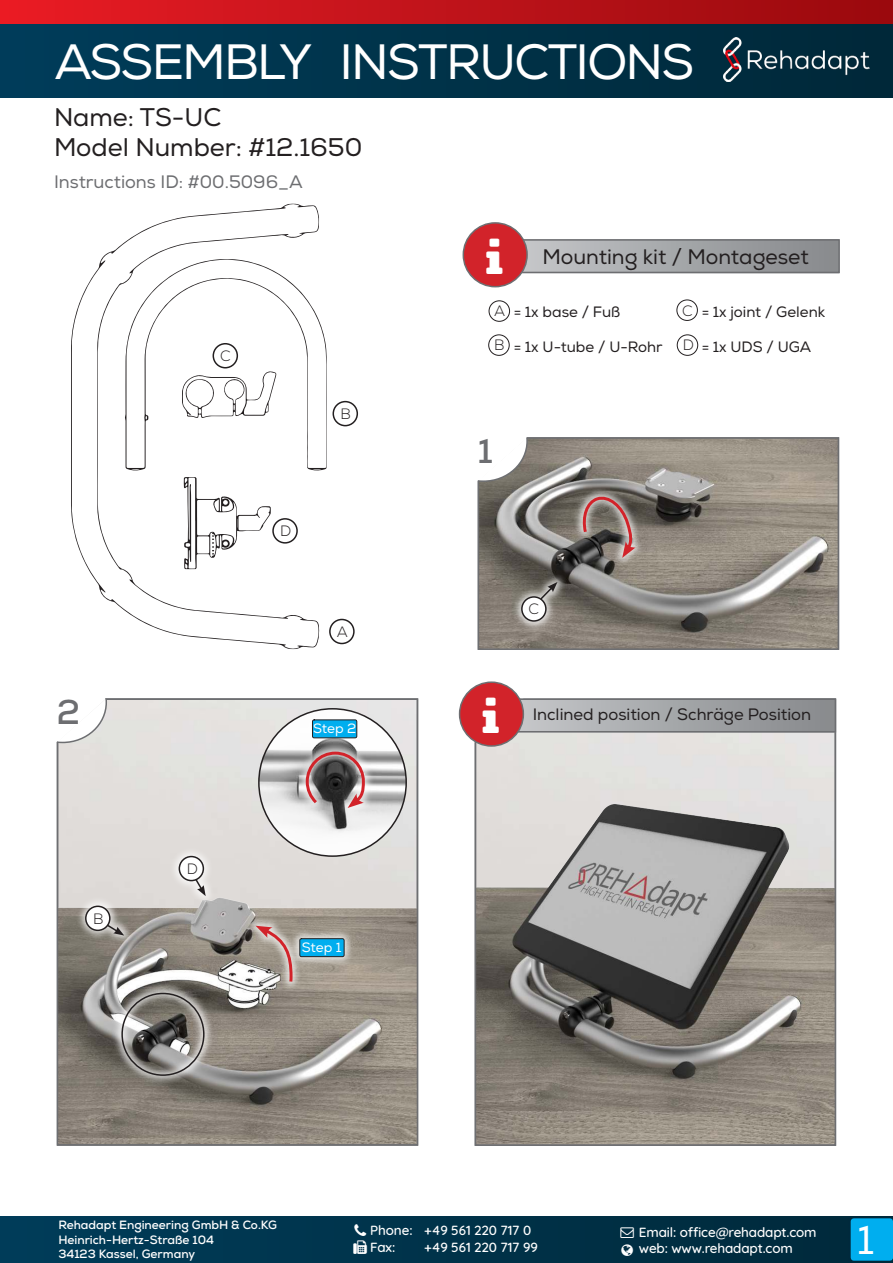
<style>
.page{position:relative;width:893px;height:1263px;background:#fff}
.page>*{position:absolute;margin:0;border:0;box-sizing:border-box;transform-origin:0 0}
.t1{font:49.5px "Nexa";letter-spacing:-.035em;color:#fff}
.t2{font:40.5px "Nexa";color:#fff}
.t3{font:700 34.5px "Nexa";color:#6d6e71}
.t4{font:700 31.5px "Nexa";color:#fff}
.t5{font:25.5px "Nexa";color:#231f20}
.t6{font:21px "Nexa";color:#231f20}
.t7{font:18px "Nexa";color:#6d6e71}
.t8{font:16.5px "Nexa";color:#231f20}
.t9{font:15px "Nexa";color:#231f20}
.t10{font:300 15px "Nexa";color:#231f20}
.t11{font:500 13.5px/16.2px "Quicksand";letter-spacing:-.01em;color:#fff}
.t12{font:13.5px "Nexa";color:#fff}
.t13{font:700 12px/14.4px "Nexa";color:#fff}
.s1{font-size:13.5px}
.s2{font-weight:700;font-size:31.5px;color:#fff}
</style>
<div class="page">
<svg style="left:71px;top:203px;width:248px;height:446px"></svg>
<svg style="left:125px;top:259px;width:202px;height:212px"></svg>
<svg style="left:184px;top:477px;width:87px;height:92px"></svg>
<div style="left:478px;top:239px;width:362px;height:34px;border:2px solid #6d6e71"></div>
<svg style="left:474px;top:698px;width:363px;height:448px;background:#9e9b96"></svg>
<svg style="left:56px;top:698px;width:363px;height:448px;background:#b3aea9"></svg>
<svg style="left:477px;top:437px;width:363px;height:213px;background:#908981"></svg>
<svg style="left:478px;top:437px;width:50px;height:45px"></svg>
<div style="left:329px;top:619px;width:26px;height:25px;border:2px solid #231f20;border-radius:50%"></div>
<div style="left:333px;top:401px;width:25px;height:25px;border:2px solid #231f20;border-radius:50%"></div>
<div style="left:213px;top:343px;width:25px;height:25px;border:2px solid #231f20;border-radius:50%"></div>
<div style="left:272px;top:518px;width:26px;height:26px;border:2px solid #231f20;border-radius:50%"></div>
<div style="left:489px;top:300px;width:21px;height:22px;border:1px solid #231f20;border-radius:50%"></div>
<div style="left:488px;top:334px;width:22px;height:22px;border:1px solid #231f20;border-radius:50%"></div>
<div style="left:676px;top:300px;width:22px;height:21px;border:1px solid #231f20;border-radius:50%"></div>
<div style="left:677px;top:334px;width:21px;height:22px;border:1px solid #231f20;border-radius:50%"></div>
<img style="left:0;top:1216px;width:893px;height:47px">
<img style="left:0;top:0;width:893px;height:97px">
<img style="left:723px;top:37px;width:146px;height:44px">
<div style="left:854px;top:1221px;width:36px;height:37px;background:#00aeef"></div>
<div style="left:851px;top:1218px;width:42px;height:43px;border:6px solid #00aeef"></div>
<div style="left:463px;top:223px;width:64px;height:64px;background:#d2232a;border-radius:50%"></div>
<div style="left:463px;top:222px;width:65px;height:65px;border:2px solid #6d6e71;border-radius:50%"></div>
<img style="left:520px;top:701px;width:313px;height:28px">
<div style="left:475px;top:698px;width:361px;height:34px;border:2px solid #6d6e71"></div>
<div style="left:460px;top:682px;width:63px;height:64px;background:#d2232a;border-radius:50%"></div>
<div style="left:459px;top:681px;width:65px;height:66px;border:2px solid #6d6e71;border-radius:50%"></div>
<svg style="left:57px;top:698px;width:50px;height:45px"></svg>
<svg style="left:563px;top:478px;width:99px;height:101px;background:#807570"></svg>
<div style="left:246px;top:916px;width:56px;height:75px;background:#fff;opacity:.75"></div>
<svg style="left:256px;top:926px;width:38px;height:59px;background:#b7a099"></svg>
<div style="left:511px;top:573px;width:56px;height:58px;background:#fff;opacity:.75"></div>
<div style="left:522px;top:597px;width:24px;height:24px;background:#fff;border-radius:50%"></div>
<div style="left:521px;top:596px;width:26px;height:26px;border:2px solid #231f20;border-radius:50%"></div>
<svg style="left:539px;top:582px;width:18px;height:19px"></svg>
<div style="left:76px;top:896px;width:57px;height:49px;background:#fff;opacity:.75"></div>
<div style="left:86px;top:906px;width:24px;height:24px;background:#fff;border-radius:50%"></div>
<div style="left:85px;top:905px;width:26px;height:26px;border:2px solid #231f20;border-radius:50%"></div>
<svg style="left:106px;top:923px;width:18px;height:12px"></svg>
<div style="left:169px;top:846px;width:46px;height:59px;background:#fff;opacity:.75"></div>
<div style="left:179px;top:856px;width:24px;height:24px;background:#fff;border-radius:50%"></div>
<div style="left:179px;top:856px;width:25px;height:25px;border:2px solid #231f20;border-radius:50%"></div>
<svg style="left:194px;top:877px;width:12px;height:19px"></svg>
<img style="left:259px;top:709px;width:147px;height:147px;border-radius:74px">
<div style="left:296px;top:742px;width:79px;height:75px;background:#fff;opacity:.75"></div>
<svg style="left:304px;top:750px;width:62px;height:58px;background:#866f70"></svg>
<div style="left:112px;top:983px;width:102px;height:102px;background:#fff;opacity:.75"></div>
<div style="left:121px;top:993px;width:84px;height:83px;border:2px solid #231f20;border-radius:50%"></div>
<div style="left:289px;top:928px;width:65px;height:39px;background:#fff;opacity:.75"></div>
<div style="left:300px;top:939px;width:44px;height:18px;background:#00aeef;border-radius:2px"></div>
<div style="left:299px;top:938px;width:45px;height:19px;border:1px solid #231f20;border-radius:2px"></div>
<div style="left:302px;top:710px;width:65px;height:38px;background:#fff;opacity:.75"></div>
<div style="left:312px;top:720px;width:45px;height:18px;background:#00aeef;border-radius:2px"></div>
<div style="left:312px;top:719px;width:45px;height:19px;border:1px solid #231f20;border-radius:2px"></div>
<svg style="left:354px;top:1224px;width:13px;height:30px"></svg>
<svg style="left:620px;top:1227px;width:14px;height:10px"></svg>
<svg style="left:621px;top:1244px;width:12px;height:11px"></svg>
<h1 class="t1" style="left:54px;top:39px;width:642px">ASSEMBLY INSTRUCTIONS</h1>
<h3 class="t5" style="left:54px;top:105px;width:169px">Name: TS-UC</h3>
<h3 class="t5" style="left:54px;top:135px;width:310px">Model Number: #12.1650</h3>
<h3 class="t7" style="left:54px;top:173px;width:250px">Instructions ID: #00.5096_A</h3>
<h3 class="t3" style="left:57px;top:696px;width:25px">2</h3>
<p class="t10" style="left:93px;top:909px;width:12px">B</p>
<p class="t10" style="left:220px;top:347px;width:12px">C</p>
<p class="t10" style="left:187px;top:860px;width:13px">D</p>
<p class="t10" style="left:341px;top:405px;width:12px">B</p>
<p class="t10" style="left:280px;top:522px;width:13px">D</p>
<p class="t10" style="left:337px;top:623px;width:13px">A</p>
<p class="t12" style="left:313px;top:722px;width:45px">Step 2</p>
<p class="t12" style="left:302px;top:941px;width:41px">Step 1</p>
<h3 class="t4" style="left:493px;top:241px;width:9px">i</h3>
<h3 class="t6" style="left:542px;top:247px;width:268px">Mounting kit / Montageset</h3>
<p class="t10" style="left:494px;top:302px;width:13px">A</p>
<p class="t10" style="left:494px;top:336px;width:12px">B</p>
<p class="t10" style="left:682px;top:302px;width:12px">C</p>
<p class="t10" style="left:683px;top:336px;width:13px">D</p>
<p class="t9" style="left:702px;top:304px;width:125px"><span class="s1">=</span> 1x joint / Gelenk</p>
<p class="t9" style="left:514px;top:305px;width:108px"><span class="s1">=</span> 1x base / Fuß</p>
<p class="t9" style="left:514px;top:340px;width:150px"><span class="s1">=</span> 1x U-tube / U-Rohr</p>
<p class="t9" style="left:702px;top:340px;width:111px"><span class="s1">=</span> 1x UDS / UGA</p>
<h3 class="t3" style="left:478px;top:435px;width:17px">1</h3>
<p class="t10" style="left:528px;top:600px;width:12px">C</p>
<p class="t8" style="left:489px;top:706px;width:324px"><span class="s2">i</span> Inclined position / Schräge Position</p>
<p class="t13" style="left:58px;top:1219px;width:220px">Rehadapt Engineering GmbH &amp; Co.KG<br>Heinrich-Hertz-Straße 104<br>34123 Kassel, Germany</p>
<p class="t11" style="left:370px;top:1223px;width:163px">Phone: +49 561 220 717 0<br>Fax:</p>
<p class="t11" style="left:424px;top:1239px;width:115px">+49 561 220 717 99</p>
<p class="t11" style="left:639px;top:1223px;width:179px">Email: office@rehadapt.com web: www.rehadapt.com</p>
<h2 class="t2" style="left:857px;top:1221px;width:19px">1</h2>
</div>
